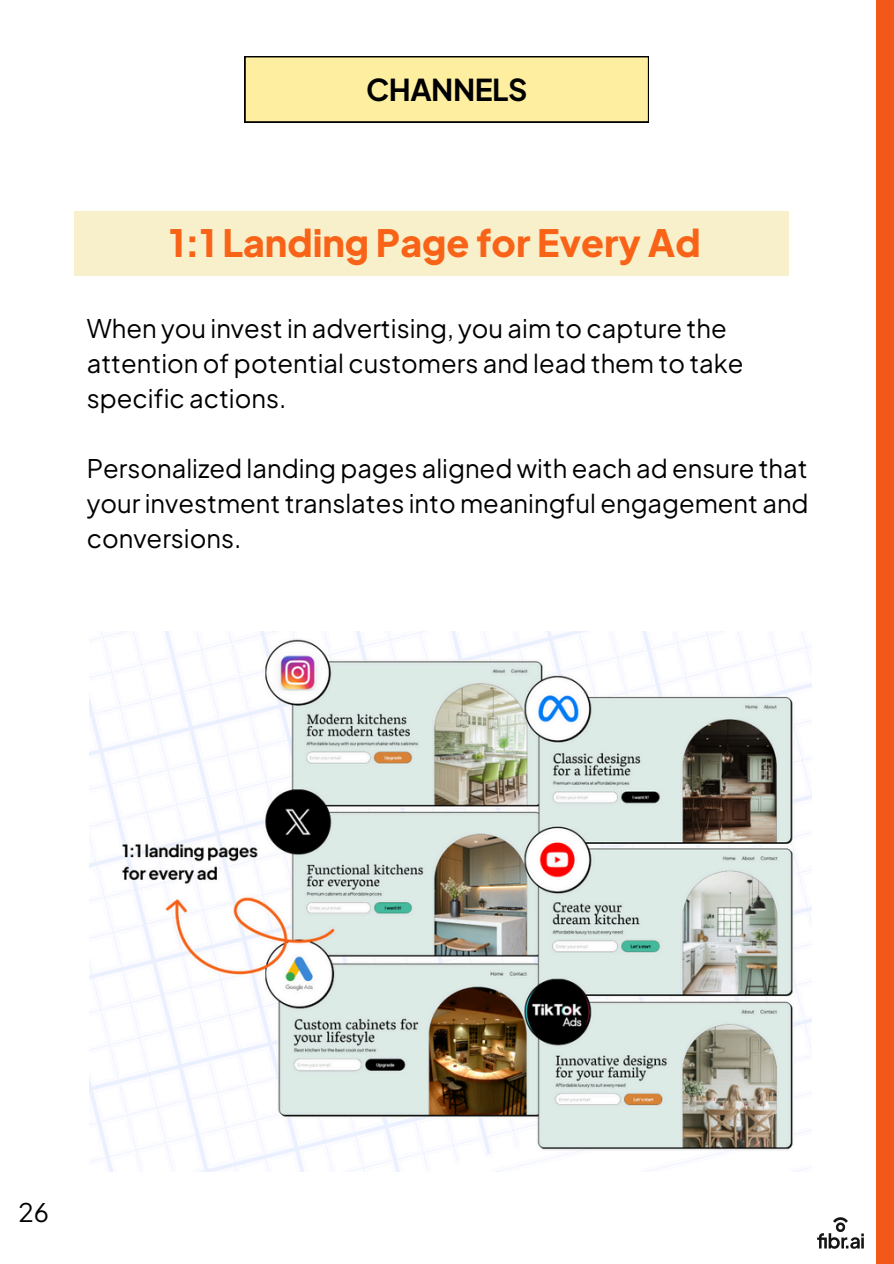
<style>
.page{position:relative;width:894px;height:1264px;background:#fff}
.page>*{position:absolute;margin:0;border:0;box-sizing:border-box;transform-origin:0 0}
.t1{font:800 37.5px "Plus Jakarta Sans";color:#f96318}
.t2{font:700 30px "Plus Jakarta Sans";letter-spacing:-.015em;color:#000}
.t3{font:25.5px/34.8px "Plus Jakarta Sans";color:#000}
</style>
<div class="page">
<div style="left:876px;top:0;width:17px;height:1263px;background:#f25817"></div>
<img style="left:817px;top:1217px;width:47px;height:32px">
<img style="left:89px;top:631px;width:721px;height:540px">
<div style="left:244px;top:56px;width:404px;height:66px;background:#fdeea0"></div>
<div style="left:74px;top:211px;width:715px;height:65px;background:#f7f0cb"></div>
<p class="t2" style="left:366px;top:70px;width:163px">CHANNELS</p>
<p class="t1" style="left:169px;top:218px;width:532px">1:1 Landing Page for Every Ad</p>
<h1 class="t3" style="left:87px;top:310px;width:658px">When you invest in advertising, you aim to capture the attention of potential customers and lead them to take specific actions.</h1>
<p class="t3" style="left:87px;top:450px;width:723px;text-align:justify">Personalized landing pages aligned with each ad ensure that your investment translates into meaningful engagement and conversions.</p>
<p class="t3" style="left:18px;top:1193px;width:32px">26</p>
</div>
